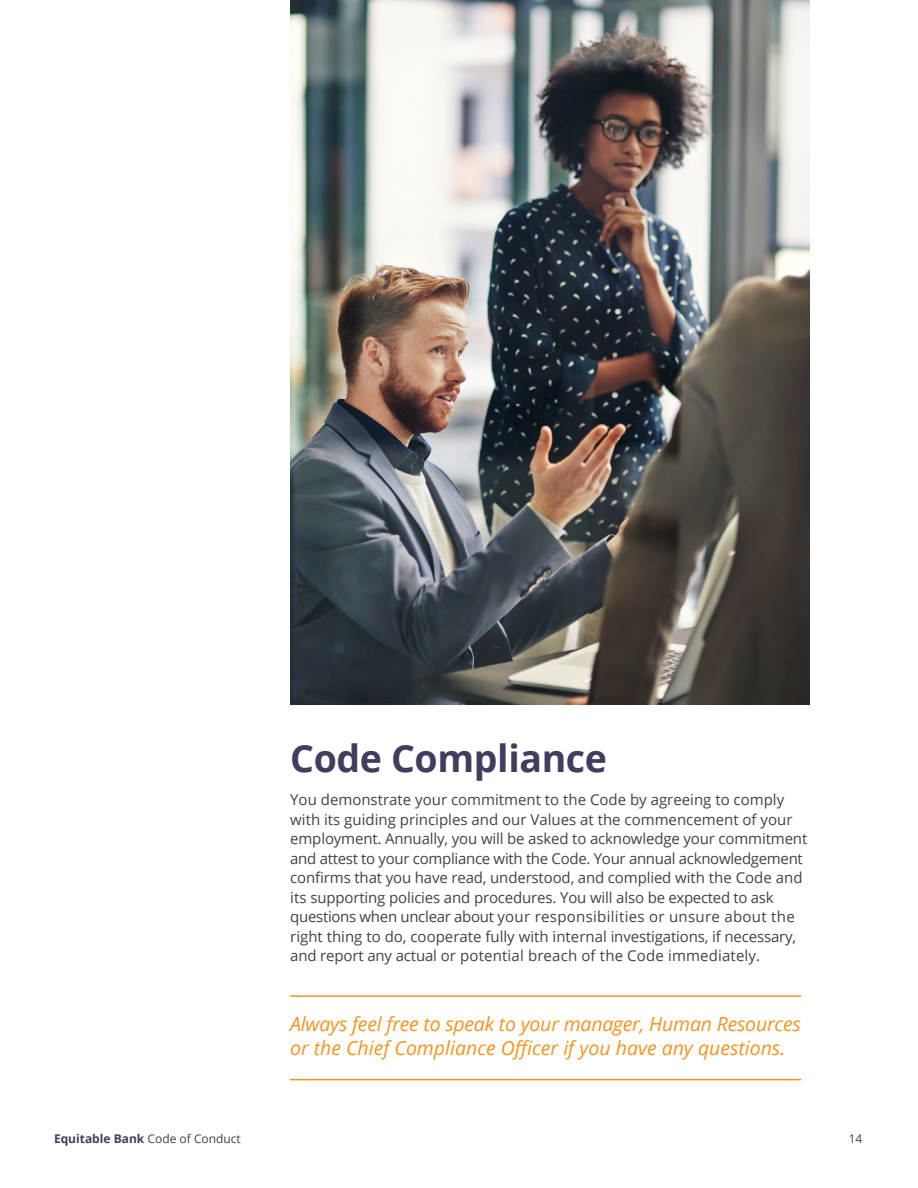
<style>
.page{position:relative;width:918px;height:1188px;background:#fff}
.page>*{position:absolute;margin:0;border:0;box-sizing:border-box;transform-origin:0 0}
.Heading_1{font:700 37.5px "Open Sans";letter-spacing:-.01em;color:#433c5e}
.Call-Outs{font:italic 19.5px/23.4px "Open Sans";letter-spacing:-.01em;color:#f7931d}
.t1{font:15px/19.5px "Open Sans";letter-spacing:-.01em;color:#424241}
.t2{font:700 12px "Open Sans";color:#433c5e}
.t3{font:12px "Open Sans";color:#424241}
.s1{font-weight:400;color:#424241}
</style>
<div class="page">
<hr style="left:290px;top:1079px;width:511px;height:1px;background:#f7931d">
<hr style="left:290px;top:995px;width:511px;height:2px;background:#f7931d">
<img style="left:290px;top:0;width:520px;height:704px">
<p class="Heading_1" style="left:290px;top:732px;width:318px">Code Compliance</p>
<p class="t1" style="left:290px;top:790px;width:519px">You demonstrate your commitment to the Code by agreeing to comply with its guiding principles and our Values at the commencement of your employment. Annually, you will be asked to acknowledge your commitment and attest to your compliance with the Code. Your annual acknowledgement confirms that you have read, understood, and complied with the Code and its supporting policies and procedures. You will also be expected to ask questions when unclear about your responsibilities or unsure about the right thing to do, cooperate fully with internal investigations, if necessary, and report any actual or potential breach of the Code immediately.</p>
<p class="Call-Outs" style="left:290px;top:1012px;width:512px">Always feel free to speak to your manager, Human Resources or the Chief Compliance Officer if you have any questions.</p>
<p class="t2" style="left:54px;top:1130px;width:188px">Equitable Bank <span class="s1">Code of Conduct</span></p>
<p class="t3" style="left:849px;top:1131px;width:15px">14</p>
</div>
